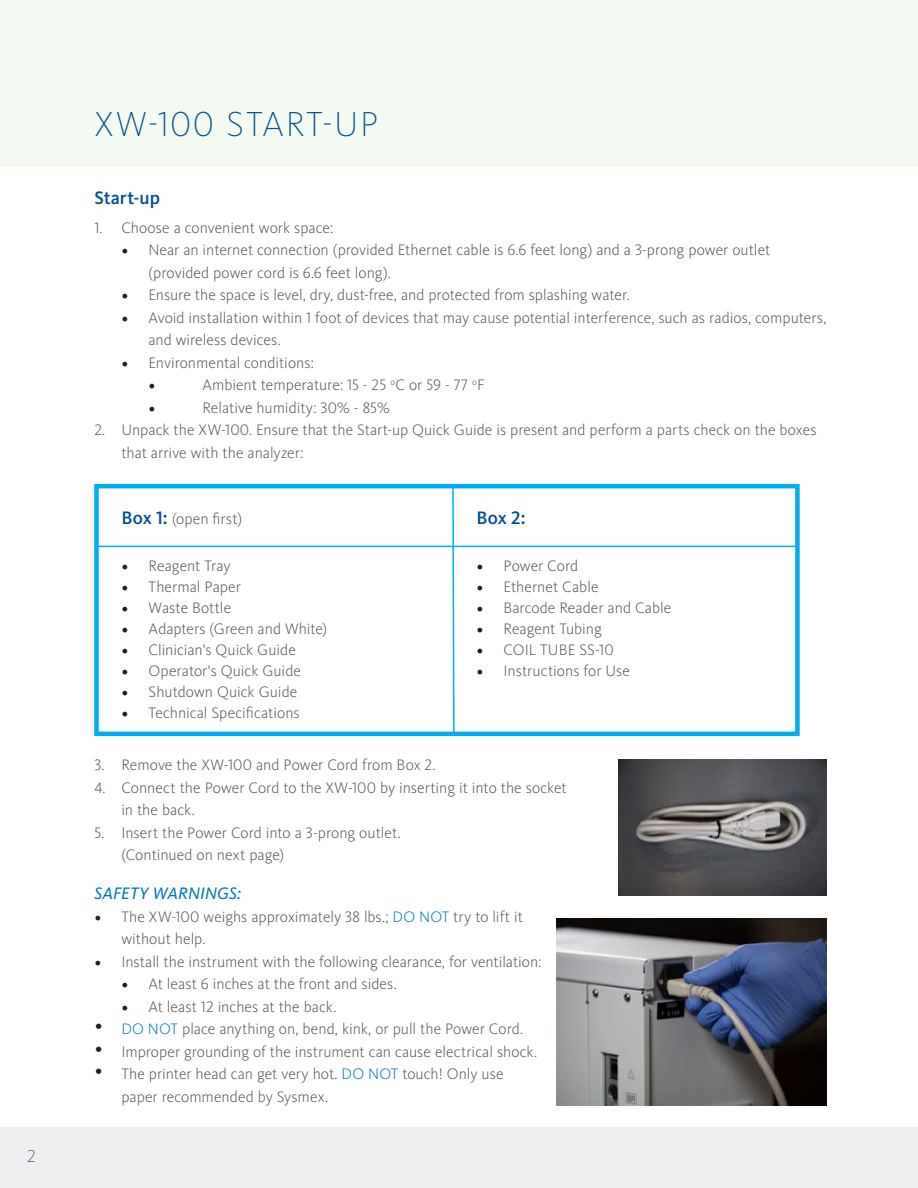
<style>
.page{position:relative;width:918px;height:1188px;background:#fff}
.page>*{position:absolute;margin:0;border:0;box-sizing:border-box;transform-origin:0 0}
.t1{font:200 36px "Kievit Pro";letter-spacing:.045em;color:#01518a}
.t2{font:500 18.75px "Kievit Pro";letter-spacing:-.005em;color:#004c97}
.t3{font:18px "Minion Pro";color:#231f20}
.t4{font:200 18px "Kievit Pro";color:#01518a}
.t5{font:italic 17.25px "Kievit Pro";letter-spacing:.005em;color:#0076be}
.t6{font:300 15.75px/22.5px "Kievit Pro";color:#57585a}
.s1{font-family:"Minion Pro";font-weight:400;font-size:18px;color:#231f20}
.s2{font-weight:500;font-size:18.75px;color:#004c97}
.s3{color:#0076be}
.s4{font-size:27px;color:#231f20}
</style>
<div class="page">
<div style="left:0;top:1127px;width:918px;height:61px;background:#eeeeef"></div>
<div style="left:0;top:0;width:918px;height:1127px;background:#f3faf1"></div>
<div style="left:0;top:167px;width:918px;height:960px;background:#fff"></div>
<img style="left:556px;top:918px;width:270px;height:187px">
<img style="left:619px;top:760px;width:207px;height:135px">
<div style="left:94px;top:484px;width:706px;height:252px;border:4px solid #00aeef"></div>
<hr style="left:94px;top:546px;width:704px;height:1px;background:#00aeef">
<svg style="left:451px;top:482px;width:4px;height:256px"></svg>
<p class="t4" style="left:27px;top:1146px;width:10px">2</p>
<p class="t1" style="left:94px;top:103px;width:285px">XW-100 START-UP</p>
<p class="t2" style="left:94px;top:186px;width:67px">Start-up</p>
<p class="t6" style="left:94px;top:216px;width:240px">1. Choose a convenient work space:</p>
<p class="t6" style="left:121px;top:239px;width:651px"><span class="s1">•</span> Near an internet connection (provided Ethernet cable is 6.6 feet long) and a 3-prong power outlet</p>
<p class="t6" style="left:148px;top:261px;width:244px">(provided power cord is 6.6 feet long).</p>
<p class="t6" style="left:121px;top:284px;width:510px"><span class="s1">•</span> Ensure the space is level, dry, dust-free, and protected from splashing water.</p>
<p class="t6" style="left:121px;top:306px;width:707px"><span class="s1">•</span> Avoid installation within 1 foot of devices that may cause potential interference, such as radios, computers,</p>
<p class="t6" style="left:148px;top:329px;width:134px">and wireless devices.</p>
<p class="t6" style="left:121px;top:351px;width:194px"><span class="s1">•</span> Environmental conditions:</p>
<p class="t3" style="left:148px;top:373px;width:9px">•</p>
<p class="t6" style="left:202px;top:374px;width:284px">Ambient temperature: 15 - 25 <sup>o</sup>C or 59 - 77 <sup>o</sup>F</p>
<p class="t3" style="left:148px;top:395px;width:9px">•</p>
<p class="t6" style="left:202px;top:396px;width:189px">Relative humidity: 30% - 85%</p>
<p class="t6" style="left:121px;top:419px;width:697px;text-indent:-27px">2. Unpack the XW-100. Ensure that the Start-up Quick Guide is present and perform a parts check on the boxes that arrive with the analyzer:</p>
<p class="t6" style="left:122px;top:507px;width:122px"><span class="s2">Box 1:</span> (open first)</p>
<p class="t6" style="left:122px;top:554px;width:111px"><span class="s1">•</span> Reagent Tray</p>
<p class="t6" style="left:122px;top:575px;width:121px"><span class="s1">•</span> Thermal Paper</p>
<p class="t6" style="left:122px;top:596px;width:111px"><span class="s1">•</span> Waste Bottle</p>
<p class="t6" style="left:122px;top:617px;width:207px"><span class="s1">•</span> Adapters (Green and White)</p>
<p class="t6" style="left:122px;top:638px;width:176px"><span class="s1">•</span> Clinician's Quick Guide</p>
<p class="t6" style="left:122px;top:659px;width:181px"><span class="s1">•</span> Operator's Quick Guide</p>
<p class="t6" style="left:122px;top:680px;width:177px"><span class="s1">•</span> Shutdown Quick Guide</p>
<p class="t6" style="left:122px;top:701px;width:180px"><span class="s1">•</span> Technical Specifications</p>
<p class="t2" style="left:477px;top:506px;width:51px">Box 2:</p>
<p class="t6" style="left:477px;top:554px;width:103px"><span class="s1">•</span> Power Cord</p>
<p class="t6" style="left:477px;top:575px;width:124px"><span class="s1">•</span> Ethernet Cable</p>
<p class="t6" style="left:477px;top:596px;width:196px"><span class="s1">•</span> Barcode Reader and Cable</p>
<p class="t6" style="left:477px;top:617px;width:127px"><span class="s1">•</span> Reagent Tubing</p>
<p class="t6" style="left:477px;top:638px;width:139px"><span class="s1">•</span> COIL TUBE SS-10</p>
<p class="t6" style="left:477px;top:659px;width:155px"><span class="s1">•</span> Instructions for Use</p>
<p class="t6" style="left:94px;top:754px;width:343px">3. Remove the XW-100 and Power Cord from Box 2.</p>
<p class="t6" style="left:94px;top:776px;width:474px">4. Connect the Power Cord to the XW-100 by inserting it into the socket</p>
<p class="t6" style="left:121px;top:799px;width:75px">in the back.</p>
<p class="t6" style="left:94px;top:821px;width:308px">5. Insert the Power Cord into a 3-prong outlet.</p>
<p class="t6" style="left:121px;top:844px;width:164px">(Continued on next page)</p>
<p class="t5" style="left:94px;top:883px;width:148px">SAFETY WARNINGS:</p>
<p class="t6" style="left:94px;top:905px;width:430px"><span class="s1">•</span> The XW-100 weighs approximately 38 lbs.; <span class="s3">DO NOT</span> try to lift it</p>
<p class="t6" style="left:121px;top:928px;width:86px">without help.</p>
<p class="t6" style="left:94px;top:950px;width:449px"><span class="s1">•</span> Install the instrument with the following clearance, for ventilation:</p>
<p class="t6" style="left:121px;top:973px;width:277px"><span class="s1">•</span> At least 6 inches at the front and sides.</p>
<p class="t6" style="left:121px;top:995px;width:216px"><span class="s1">•</span> At least 12 inches at the back.</p>
<p class="t6" style="left:94px;top:1018px;width:430px"><span class="s4">•</span> <span class="s3">DO NOT</span> place anything on, bend, kink, or pull the Power Cord.</p>
<p class="t6" style="left:94px;top:1040px;width:444px"><span class="s4">•</span> Improper grounding of the instrument can cause electrical shock.</p>
<p class="t6" style="left:94px;top:1063px;width:411px"><span class="s4">•</span> The printer head can get very hot. <span class="s3">DO NOT</span> touch! Only use</p>
<p class="t6" style="left:121px;top:1085px;width:208px">paper recommended by Sysmex.</p>
</div>
